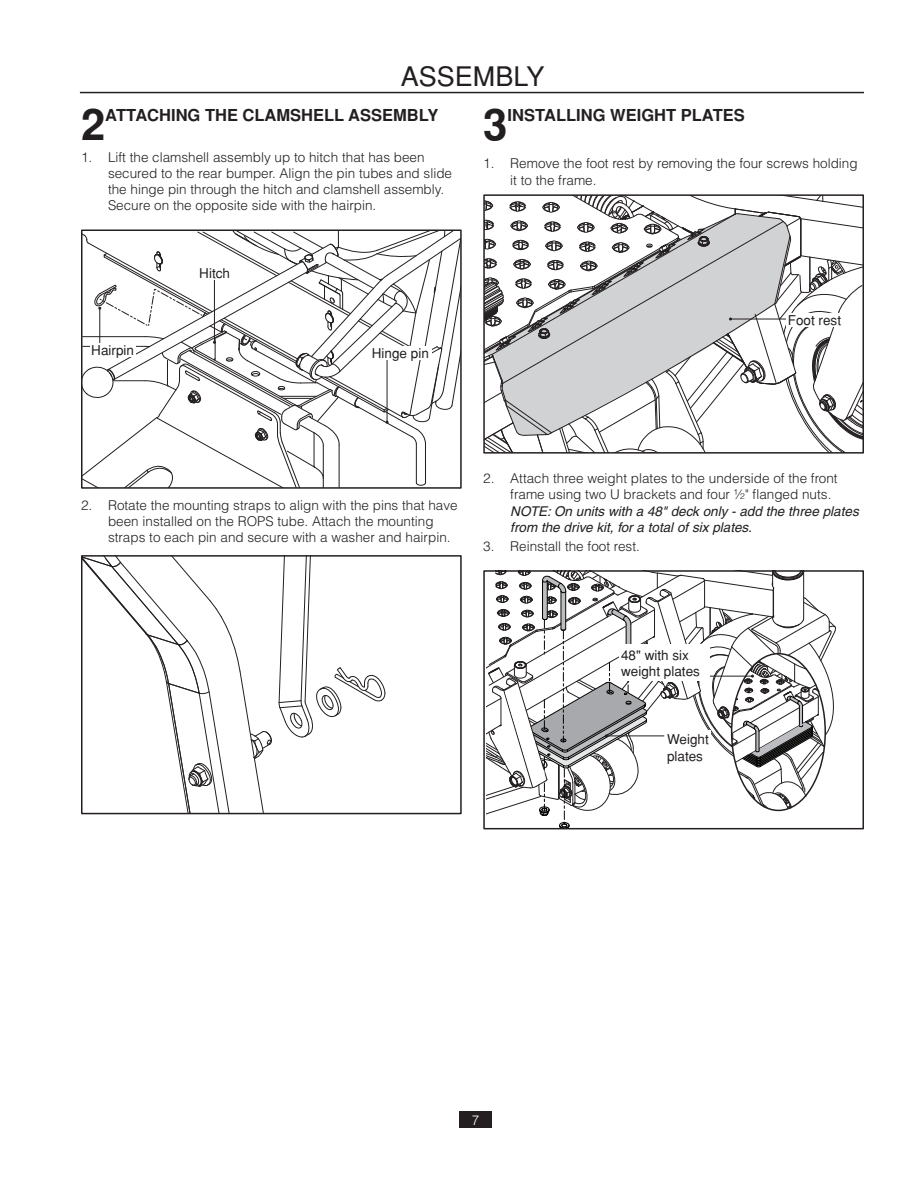
<style>
.page{position:relative;width:918px;height:1188px;background:#fff}
.page>*{position:absolute;margin:0;border:0;box-sizing:border-box;transform-origin:0 0}
.t1{font:700 43.65px "Helvetica";color:#231f20}
.t2{font:27px "Helvetica";color:#231f20}
.t3{font:700 16.5px "Helvetica";color:#231f20}
.t4{font:300 13.5px/16.2px "Helvetica";color:#231f20}
.t5{font:italic 13.5px/16.2px "Helvetica";color:#231f20}
.t6{font:13.5px/16.2px "Helvetica";color:#231f20}
.t7{font:300 13.5px "Helvetica";color:#fff}
</style>
<div class="page">
<hr style="left:80px;top:92px;width:784px;height:1px;background:#231f20">
<div style="left:460px;top:1112px;width:32px;height:16px;background:#231f20"></div>
<svg style="left:278px;top:558px;width:108px;height:180px"></svg>
<svg style="left:84px;top:558px;width:188px;height:253px"></svg>
<div style="left:81px;top:555px;width:381px;height:259px;border:2px solid #231f20"></div>
<svg style="left:82px;top:230px;width:379px;height:258px"></svg>
<div style="left:90px;top:343px;width:46px;height:14px;background:#fff"></div>
<svg style="left:484px;top:195px;width:379px;height:258px"></svg>
<div style="left:786px;top:313px;width:57px;height:14px;background:#fff"></div>
<svg style="left:486px;top:570px;width:351px;height:260px"></svg>
<div style="left:620px;top:644px;width:90px;height:37px;background:#fff"></div>
<h2 class="t2" style="left:401px;top:60px;width:145px">ASSEMBLY</h2>
<h1 class="t1" style="left:81px;top:99px;width:26px">2</h1>
<p class="t3" style="left:105px;top:105px;width:335px">ATTACHING THE CLAMSHELL ASSEMBLY</p>
<p class="t4" style="left:108px;top:149px;width:346px;text-indent:-27px">1. Lift the clamshell assembly up to hitch that has been secured to the rear bumper. Align the pin tubes and slide the hinge pin through the hitch and clamshell assembly.<br>Secure on the opposite side with the hairpin.</p>
<p class="t6" style="left:91px;top:343px;width:44px">Hairpin</p>
<p class="t6" style="left:199px;top:265px;width:32px">Hitch</p>
<p class="t6" style="left:372px;top:345px;width:59px">Hinge pin</p>
<h1 class="t1" style="left:483px;top:99px;width:26px">3</h1>
<p class="t3" style="left:508px;top:105px;width:239px">INSTALLING WEIGHT PLATES</p>
<p class="t4" style="left:510px;top:155px;width:349px;text-indent:-27px">1. Remove the foot rest by removing the four screws holding it to the frame.</p>
<p class="t6" style="left:788px;top:312px;width:55px">Foot rest</p>
<p class="t4" style="left:108px;top:496px;width:351px;text-indent:-27px">2. Rotate the mounting straps to align with the pins that have been installed on the ROPS tube. Attach the mounting straps to each pin and secure with a washer and hairpin.</p>
<p class="t4" style="left:510px;top:470px;width:329px;text-indent:-27px">2. Attach three weight plates to the underside of the front frame using two U brackets and four ½" flanged nuts.</p>
<p class="t5" style="left:510px;top:503px;width:350px">NOTE: On units with a 48" deck only - add the three plates from the drive kit, for a total of six plates.</p>
<p class="t4" style="left:483px;top:538px;width:158px">3. Reinstall the foot rest.</p>
<p class="t6" style="left:621px;top:647px;width:80px">48" with six weight plates</p>
<p class="t6" style="left:667px;top:732px;width:43px">Weight plates</p>
<p class="t7" style="left:472px;top:1112px;width:9px">7</p>
</div>
